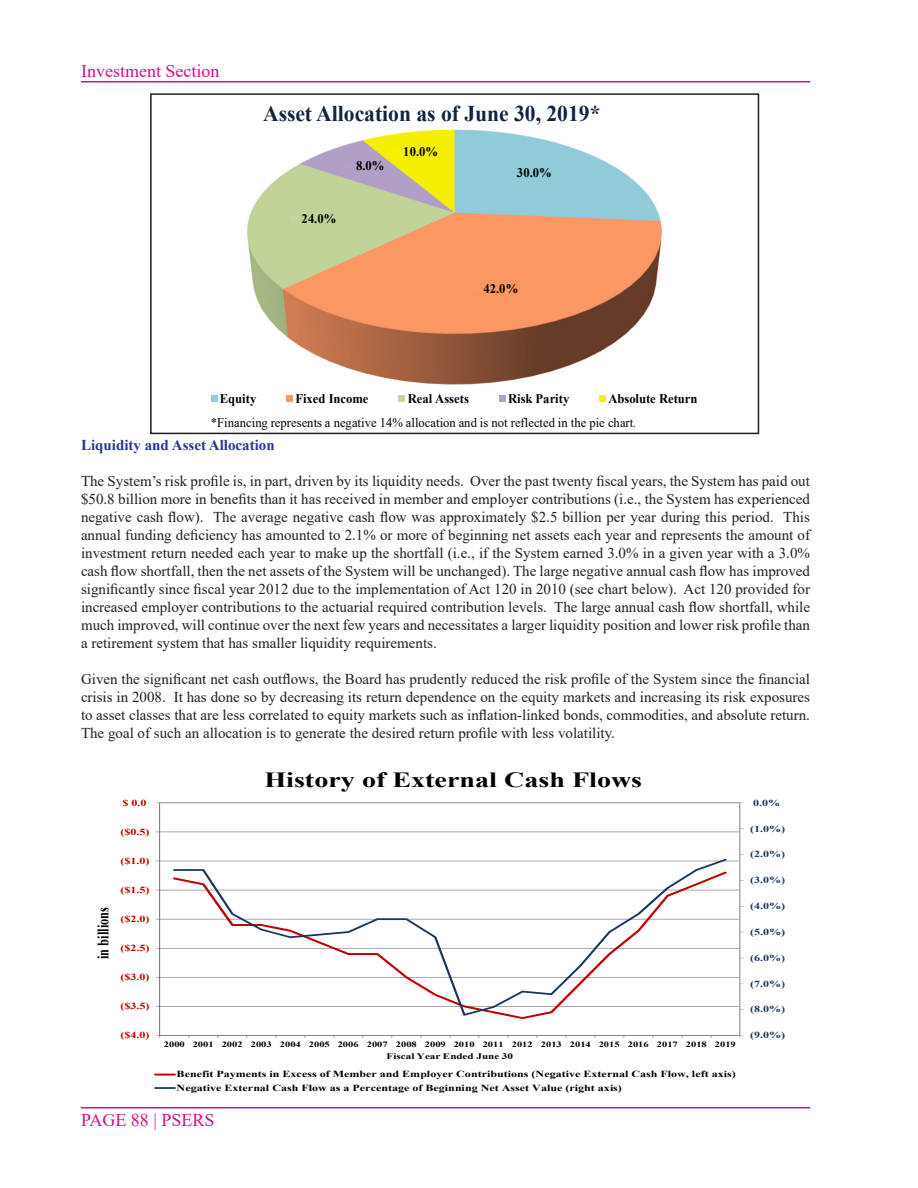
<style>
.page{position:relative;width:918px;height:1188px;background:#fff}
.page>*{position:absolute;margin:0;border:0;box-sizing:border-box;transform-origin:0 0}
.t1{font:700 22.5px "Times New Roman";color:#10253f;scale:.96 1}
.t2{font:700 21.6px "Times New Roman";color:#000;scale:1.3 1}
.t3{font:18px "Times New Roman";color:#cc128c}
.t4{font:700 16.05px "Times New Roman";color:#000;scale:.77 1}
.t5{font:15px/18px "Times New Roman";color:#231f20;text-align:justify}
.t6{font:700 15px "Times New Roman";color:#293594}
.t7{font:13.2px/24.3px "Times New Roman";color:#000;scale:.96 1}
.t8{font:700 13.2px "Times New Roman";color:#000;scale:.96 1}
.t9{font:700 9.3px/13.5px "Times New Roman";color:#000;scale:1.3 1}
.t10{font:700 9.3px "Times New Roman";color:#17375e;scale:1.3 1}
.t11{font:700 9.3px "Times New Roman";color:#c00000;scale:1.3 1}
.t12{font:700 8.55px "Times New Roman";color:#000;scale:1.3 1}
.t13{font:700 8.1px "Times New Roman";letter-spacing:-.005em;color:#000;scale:1.3 1}
.s1{font-weight:700}
.s2{font-size:11.25px}
</style>
<div class="page">
<hr style="left:81px;top:81px;width:729px;height:1px;background:#cc128c">
<hr style="left:81px;top:1107px;width:729px;height:1px;background:#cc128c">
<img style="left:246px;top:129px;width:416px;height:256px">
<div style="left:506px;top:169px;width:6px;height:7px;background:#93cddd"></div>
<svg style="left:472px;top:285px;width:6px;height:6px"></svg>
<div style="left:290px;top:215px;width:7px;height:6px;background:#c3d69b"></div>
<svg style="left:345px;top:162px;width:6px;height:6px"></svg>
<div style="left:392px;top:147px;width:6px;height:7px;background:#f8f200"></div>
<svg style="left:211px;top:396px;width:6px;height:6px"></svg>
<div style="left:286px;top:396px;width:7px;height:6px;background:#f96"></div>
<svg style="left:399px;top:396px;width:6px;height:6px"></svg>
<svg style="left:499px;top:396px;width:6px;height:6px"></svg>
<div style="left:599px;top:396px;width:7px;height:6px;background:#f8f200"></div>
<div style="left:150px;top:93px;width:609px;height:341px;border:2px solid #231f20"></div>
<svg style="left:160px;top:803px;width:580px;height:232px"></svg>
<hr style="left:740px;top:803px;width:1px;height:232px;background:#a6a6a6">
<hr style="left:159px;top:803px;width:1px;height:232px;background:#7f7f7f">
<hr style="left:160px;top:1035px;width:580px;height:1px;background:#868686">
<svg style="left:173px;top:1016px;width:554px;height:3px"></svg>
<svg style="left:173px;top:859px;width:554px;height:157px"></svg>
<hr style="left:154px;top:1074px;width:22px;height:2px;background:#c00000">
<hr style="left:154px;top:1087px;width:22px;height:2px;background:#17375e">
<p class="t3" style="left:81px;top:58px;width:140px">Investment Section</p>
<p class="t1" style="left:263px;top:97px;width:353px">Asset Allocation as of June 30, 2019*</p>
<p class="t8" style="left:302px;top:209px;width:38px">24.0%</p>
<p class="t8" style="left:356px;top:156px;width:31px">8.0%</p>
<p class="t8" style="left:403px;top:142px;width:38px">10.0%</p>
<p class="t8" style="left:517px;top:163px;width:38px">30.0%</p>
<p class="t8" style="left:483px;top:279px;width:38px">42.0%</p>
<p class="t8" style="left:220px;top:389px;width:39px">Equity</p>
<p class="t8" style="left:295px;top:389px;width:78px">Fixed Income</p>
<p class="t8" style="left:408px;top:389px;width:65px">Real Assets</p>
<p class="t8" style="left:508px;top:389px;width:65px">Risk Parity</p>
<p class="t7" style="left:211px;top:386px;width:508px;text-indent:397px"><span class="s1">Absolute Return </span>*Financing represents a negative 14% allocation and is not reflected in the pie chart<span class="s2">.</span></p>
<p class="t6" style="left:81px;top:434px;width:195px">Liquidity and Asset Allocation</p>
<p class="t5" style="left:81px;top:472px;width:731px">The System’s risk profile is, in part, driven by its liquidity needs. Over the past twenty fiscal years, the System has paid out $50.8 billion more in benefits than it has received in member and employer contributions (i.e., the System has experienced negative cash flow). The average negative cash flow was approximately $2.5 billion per year during this period. This annual funding deficiency has amounted to 2.1% or more of beginning net assets each year and represents the amount of investment return needed each year to make up the shortfall (i.e., if the System earned 3.0% in a given year with a 3.0% cash flow shortfall, then the net assets of the System will be unchanged). The large negative annual cash flow has improved significantly since fiscal year 2012 due to the implementation of Act 120 in 2010 (see chart below). Act 120 provided for increased employer contributions to the actuarial required contribution levels. The large annual cash flow shortfall, while much improved, will continue over the next few years and necessitates a larger liquidity position and lower risk profile than a retirement system that has smaller liquidity requirements.</p>
<p class="t5" style="left:81px;top:670px;width:731px">Given the significant net cash outflows, the Board has prudently reduced the risk profile of the System since the financial crisis in 2008. It has done so by decreasing its return dependence on the equity markets and increasing its risk exposures to asset classes that are less correlated to equity markets such as inflation-linked bonds, commodities, and absolute return.<br>The goal of such an allocation is to generate the desired return profile with less volatility.</p>
<p class="t4" style="left:92px;top:959px;width:69px;rotate:-90deg">in billions</p>
<p class="t11" style="left:122px;top:796px;width:20px">$ 0.0</p>
<p class="t11" style="left:120px;top:825px;width:24px">($0.5)</p>
<p class="t11" style="left:120px;top:854px;width:24px">($1.0)</p>
<p class="t11" style="left:120px;top:883px;width:24px">($1.5)</p>
<p class="t11" style="left:120px;top:912px;width:24px">($2.0)</p>
<p class="t11" style="left:120px;top:941px;width:24px">($2.5)</p>
<p class="t11" style="left:120px;top:970px;width:24px">($3.0)</p>
<p class="t11" style="left:120px;top:999px;width:24px">($3.5)</p>
<p class="t11" style="left:120px;top:1029px;width:24px">($4.0)</p>
<p class="t2" style="left:264px;top:764px;width:292px">History of External Cash Flows</p>
<p class="t13" style="left:164px;top:1039px;width:441px">2000 2001 2002 2003 2004 2005 2006 2007 2008 2009 2010 2011 2012 2013 2014 2015 2016 2017 2018 2019</p>
<p class="t12" style="left:387px;top:1050px;width:99px">Fiscal Year Ended June 30</p>
<p class="t9" style="left:177px;top:1067px;width:432px">Benefit Payments in Excess of Member and Employer Contributions (Negative External Cash Flow, left axis)<br>Negative External Cash Flow as a Percentage of Beginning Net Asset Value (right axis)</p>
<p class="t3" style="left:81px;top:1107px;width:135px">PAGE 88 | PSERS</p>
<p class="t10" style="left:753px;top:796px;width:22px">0.0%</p>
<p class="t10" style="left:750px;top:822px;width:28px">(1.0%)</p>
<p class="t10" style="left:750px;top:848px;width:28px">(2.0%)</p>
<p class="t10" style="left:750px;top:873px;width:28px">(3.0%)</p>
<p class="t10" style="left:750px;top:899px;width:28px">(4.0%)</p>
<p class="t10" style="left:750px;top:925px;width:28px">(5.0%)</p>
<p class="t10" style="left:750px;top:951px;width:28px">(6.0%)</p>
<p class="t10" style="left:750px;top:977px;width:28px">(7.0%)</p>
<p class="t10" style="left:750px;top:1003px;width:28px">(8.0%)</p>
<p class="t10" style="left:750px;top:1029px;width:28px">(9.0%)</p>
</div>
